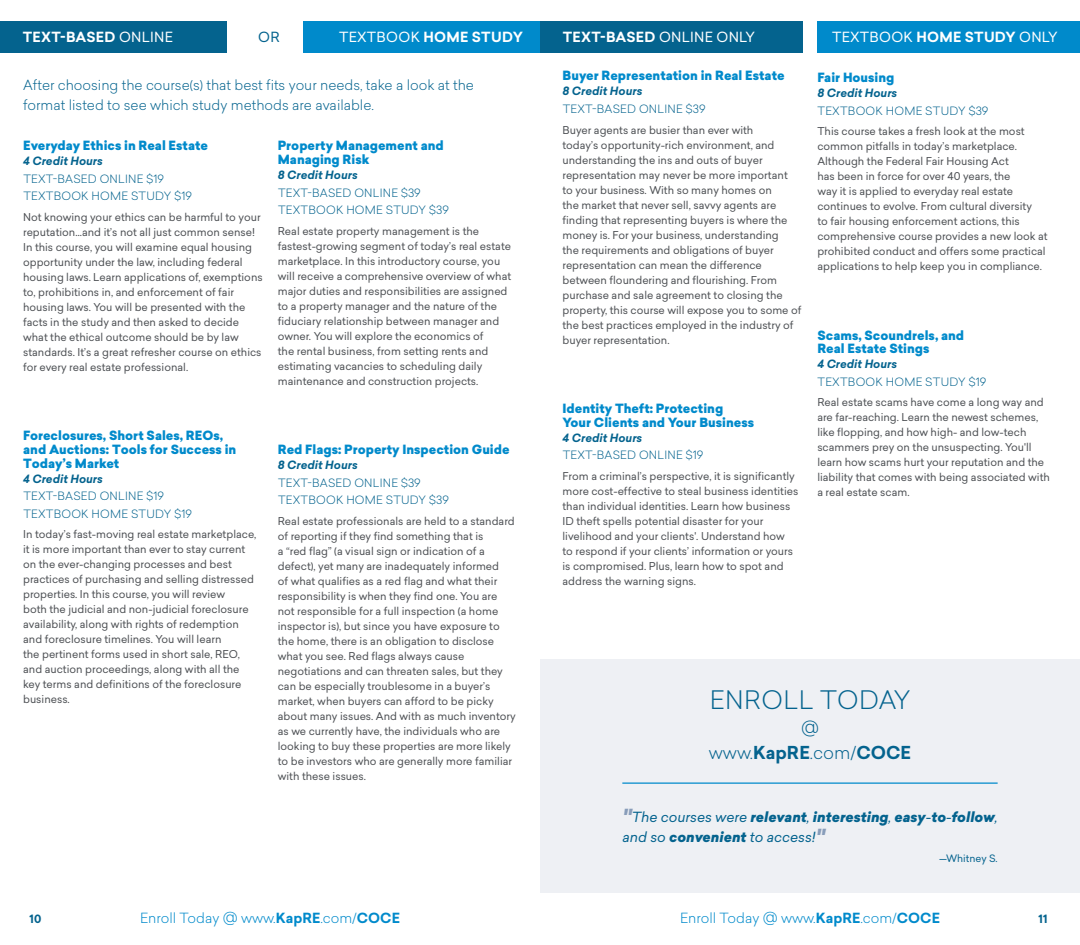
<style>
.page{position:relative;width:1080px;height:945px;background:#fff}
.page>*{position:absolute;margin:0;border:0;box-sizing:border-box;transform-origin:0 0}
.t1{font:300 25px "Sailec";letter-spacing:.02em;color:#04638e}
.t2{font:300 22.5px "Sailec";color:#04638e}
.t3{font:300 17.5px "Sailec";color:#04638e}
.t4{font:300 13.75px/20px "Sailec";color:#04638e}
.t5{font:italic 900 13.75px/20px "Sailec";color:#04638e}
.t6{font:300 13.75px "Sailec";color:#008acb}
.t7{font:700 13.75px "Sailec";letter-spacing:.02em;color:#fff}
.t8{font:13.75px "Sailec";letter-spacing:.02em;color:#fff}
.t9{font:13.75px "Sailec";color:#04638e}
.t10{font:900 12.5px/13.8px "Sailec";color:#008acb}
.t11{font:300 11.25px/17.5px "Sailec";letter-spacing:.02em;color:#04638e}
.t12{font:italic 700 11.25px "Sailec";color:#04638e}
.t13{font:700 11.25px "Sailec";color:#04638e}
.t14{font:10.62px/15px "Sailec";color:#4d5054}
.t15{font:10px "Sailec";color:#04638e}
.s1{font-weight:400}
.s2{font-weight:700}
.s3{font-size:20px;color:#889dba}
.s4{font-weight:400;font-style:normal}
.s5{font-size:18.75px}
</style>
<div class="page">
<div style="left:540px;top:660px;width:540px;height:233px;background:#eef0f4"></div>
<div style="left:540px;top:22px;width:263px;height:31px;background:#04638e"></div>
<div style="left:0;top:22px;width:227px;height:31px;background:#04638e"></div>
<div style="left:304px;top:22px;width:236px;height:31px;background:#008acb"></div>
<div style="left:817px;top:22px;width:263px;height:31px;background:#008acb"></div>
<hr style="left:622px;top:782px;width:376px;height:2px;background:#008acb">
<p class="t7" style="left:23px;top:28px;width:152px">TEXT-BASED <span class="s1">ONLINE</span></p>
<p class="t9" style="left:258px;top:28px;width:23px">OR</p>
<p class="t7" style="left:339px;top:28px;width:185px"><span class="s1">TEXTBOOK</span> HOME STUDY</p>
<p class="t4" style="left:23px;top:75px;width:452px">After choosing the course(s) that best fits your needs, take a look at the format listed to see which study methods are available.</p>
<p class="t10" style="left:23px;top:139px;width:186px">Everyday Ethics in Real Estate</p>
<p class="t12" style="left:23px;top:153px;width:81px">4 Credit Hours</p>
<p class="t11" style="left:23px;top:170px;width:170px">TEXT-BASED ONLINE $19<br>TEXTBOOK HOME STUDY $19</p>
<p class="t14" style="left:23px;top:209px;width:241px">Not knowing your ethics can be harmful to your reputation…and it’s not all just common sense!<br>In this course, you will examine equal housing opportunity under the law, including federal housing laws. Learn applications of, exemptions to, prohibitions in, and enforcement of fair housing laws. You will be presented with the facts in the study and then asked to decide what the ethical outcome should be by law standards. It’s a great refresher course on ethics for every real estate professional.</p>
<p class="t10" style="left:278px;top:139px;width:168px">Property Management and<br>Managing Risk</p>
<p class="t12" style="left:278px;top:167px;width:81px">8 Credit Hours</p>
<p class="t11" style="left:278px;top:183px;width:172px">TEXT-BASED ONLINE $39<br>TEXTBOOK HOME STUDY $39</p>
<p class="t14" style="left:278px;top:223px;width:235px">Real estate property management is the fastest-growing segment of today’s real estate marketplace. In this introductory course, you will receive a comprehensive overview of what major duties and responsibilities are assigned to a property manager and the nature of the fiduciary relationship between manager and owner. You will explore the economics of<br>the rental business, from setting rents and estimating vacancies to scheduling daily maintenance and construction projects.</p>
<p class="t10" style="left:23px;top:429px;width:215px">Foreclosures, Short Sales, REOs, and Auctions: Tools for Success in<br>Today’s Market</p>
<p class="t12" style="left:23px;top:471px;width:81px">4 Credit Hours</p>
<p class="t11" style="left:23px;top:487px;width:170px">TEXT-BASED ONLINE $19<br>TEXTBOOK HOME STUDY $19</p>
<p class="t14" style="left:23px;top:527px;width:235px">In today’s fast-moving real estate marketplace, it is more important than ever to stay current on the ever-changing processes and best practices of purchasing and selling distressed properties. In this course, you will review<br>both the judicial and non-judicial foreclosure availability, along with rights of redemption and foreclosure timelines. You will learn<br>the pertinent forms used in short sale, REO, and auction proceedings, along with all the key terms and definitions of the foreclosure business.</p>
<p class="t10" style="left:278px;top:443px;width:233px">Red Flags: Property Inspection Guide</p>
<p class="t12" style="left:278px;top:457px;width:81px">8 Credit Hours</p>
<p class="t11" style="left:278px;top:473px;width:172px">TEXT-BASED ONLINE $39<br>TEXTBOOK HOME STUDY $39</p>
<p class="t14" style="left:278px;top:513px;width:240px">Real estate professionals are held to a standard of reporting if they find something that is<br>a “red flag” (a visual sign or indication of a defect), yet many are inadequately informed<br>of what qualifies as a red flag and what their responsibility is when they find one. You are not responsible for a full inspection (a home inspector is), but since you have exposure to the home, there is an obligation to disclose what you see. Red flags always cause negotiations and can threaten sales, but they can be especially troublesome in a buyer’s market, when buyers can afford to be picky about many issues. And with as much inventory as we currently have, the individuals who are looking to buy these properties are more likely to be investors who are generally more familiar with these issues.</p>
<p class="t7" style="left:563px;top:28px;width:194px">TEXT-BASED <span class="s1">ONLINE ONLY</span></p>
<p class="t8" style="left:832px;top:28px;width:227px">TEXTBOOK <span class="s2">HOME STUDY</span> ONLY</p>
<p class="t10" style="left:562px;top:69px;width:224px">Buyer Representation in Real Estate</p>
<p class="t12" style="left:562px;top:83px;width:81px">8 Credit Hours</p>
<p class="t11" style="left:563px;top:100px;width:144px">TEXT-BASED ONLINE $39</p>
<p class="t14" style="left:562px;top:122px;width:240px">Buyer agents are busier than ever with<br>today’s opportunity-rich environment, and understanding the ins and outs of buyer representation may never be more important<br>to your business. With so many homes on<br>the market that never sell, savvy agents are finding that representing buyers is where the money is. For your business, understanding<br>the requirements and obligations of buyer representation can mean the difference between floundering and flourishing. From purchase and sale agreement to closing the property, this course will expose you to some of the best practices employed in the industry of buyer representation.</p>
<p class="t10" style="left:562px;top:402px;width:193px">Identity Theft: Protecting<br>Your Clients and Your Business</p>
<p class="t12" style="left:562px;top:430px;width:81px">4 Credit Hours</p>
<p class="t11" style="left:563px;top:446px;width:142px">TEXT-BASED ONLINE $19</p>
<p class="t14" style="left:562px;top:468px;width:237px">From a criminal’s perspective, it is significantly more cost-effective to steal business identities than individual identities. Learn how business ID theft spells potential disaster for your livelihood and your clients'. Understand how<br>to respond if your clients’ information or yours is compromised. Plus, learn how to spot and address the warning signs.</p>
<p class="t10" style="left:817px;top:71px;width:79px">Fair Housing</p>
<p class="t12" style="left:817px;top:85px;width:81px">8 Credit Hours</p>
<p class="t11" style="left:818px;top:101px;width:172px">TEXTBOOK HOME STUDY $39</p>
<p class="t14" style="left:817px;top:124px;width:232px">This course takes a fresh look at the most common pitfalls in today’s marketplace.<br>Although the Federal Fair Housing Act<br>has been in force for over 40 years, the<br>way it is applied to everyday real estate continues to evolve. From cultural diversity<br>to fair housing enforcement actions, this comprehensive course provides a new look at prohibited conduct and offers some practical applications to help keep you in compliance.</p>
<p class="t10" style="left:817px;top:328px;width:148px">Scams, Scoundrels, and<br>Real Estate Stings</p>
<p class="t12" style="left:817px;top:356px;width:81px">4 Credit Hours</p>
<p class="t11" style="left:818px;top:373px;width:170px">TEXTBOOK HOME STUDY $19</p>
<p class="t14" style="left:817px;top:395px;width:234px">Real estate scams have come a long way and are far-reaching. Learn the newest schemes, like flopping, and how high- and low-tech scammers prey on the unsuspecting. You'll learn how scams hurt your reputation and the liability that comes with being associated with a real estate scam.</p>
<h1 class="t1" style="left:710px;top:683px;width:202px">ENROLL TODAY</h1>
<h2 class="t2" style="left:801px;top:711px;width:19px">@</h2>
<h3 class="t3" style="left:709px;top:741px;width:204px">www.<span class="s2">KapRE</span>.com/<span class="s2">COCE</span></h3>
<p class="t5" style="left:622px;top:807px;width:377px"><span class="s3">"</span><span class="s1">The courses were</span> relevant<span class="s1">,</span> interesting<span class="s1">,</span> easy<span class="s4">-</span>to<span class="s4">-</span>follow<span class="s1">, and so</span> convenient <span class="s1">to access!</span><span class="s3">"</span></p>
<p class="t15" style="left:939px;top:851px;width:60px">—Whitney S.</p>
<p class="t13" style="left:30px;top:910px;width:13px">10</p>
<p class="t6" style="left:140px;top:908px;width:261px">Enroll Today <span class="s5">@</span> www.<span class="s2">KapRE</span>.com/<span class="s2">COCE</span></p>
<p class="t6" style="left:680px;top:908px;width:261px">Enroll Today <span class="s5">@</span> www.<span class="s2">KapRE</span>.com/<span class="s2">COCE</span></p>
<p class="t13" style="left:1039px;top:910px;width:10px">11</p>
</div>
